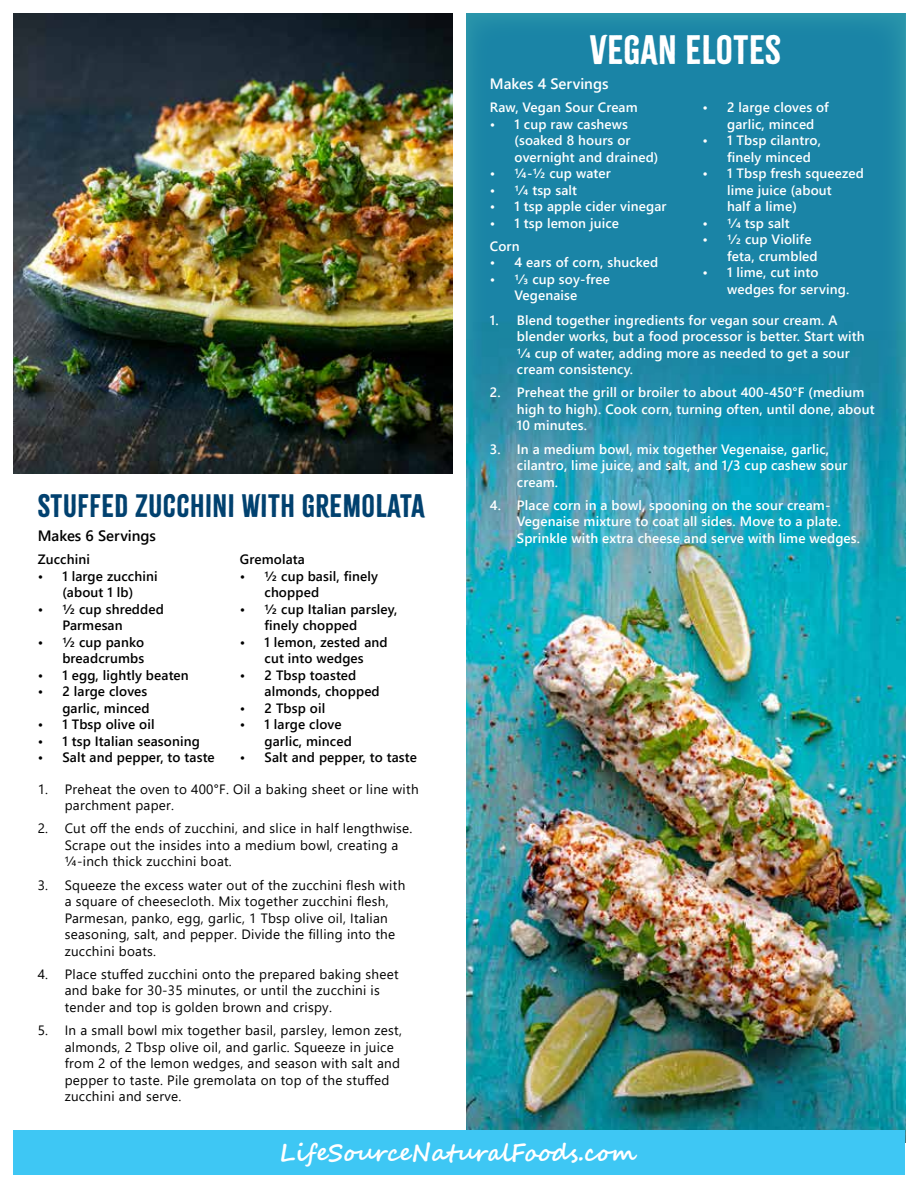
<style>
.page{position:relative;width:918px;height:1188px;background:#fff}
.page>*{position:absolute;margin:0;border:0;box-sizing:border-box;transform-origin:0 0}
.t1{font:36px "Citrus Gothic Solid";letter-spacing:.02em;color:#fff}
.t2{font:28.5px "Citrus Gothic Solid";letter-spacing:.02em;color:#01416f}
.t3{font:700 24px "Segoe Script";color:#fff}
.t4{font:600 15px "Segoe UI";color:#fff}
.t5{font:600 15px "Segoe UI";color:#000}
.t6{font:600 13.5px/16.5px "Segoe UI";letter-spacing:.01em;color:#fff}
.t7{font:13.5px/16.5px "Segoe UI";letter-spacing:.02em;color:#000}
.t8{font:600 13.5px/16.5px "Segoe UI";letter-spacing:.01em;color:#000}
</style>
<div class="page">
<img style="left:466px;top:620px;width:439px;height:523px">
<img style="left:14px;top:14px;width:439px;height:459px">
<div style="left:13px;top:1130px;width:891px;height:45px;background:#3ec7f4"></div>
<svg style="left:466px;top:14px;width:439px;height:606px;background:#228fab"></svg>
<h1 class="t1" style="left:590px;top:27px;width:192px">VEGAN ELOTES</h1>
<h2 class="t2" style="left:38px;top:487px;width:388px">STUFFED ZUCCHINI WITH GREMOLATA</h2>
<p class="t5" style="left:38px;top:522px;width:120px">Makes 6 Servings</p>
<p class="t8" style="left:38px;top:550px;width:54px">Zucchini</p>
<p class="t8" style="left:38px;top:567px;width:121px;text-align:center">• 1 large zucchini (about 1 lb)</p>
<p class="t8" style="left:62px;top:600px;width:103px;text-indent:-25px">• ½ cup shredded<br>Parmesan</p>
<p class="t8" style="left:38px;top:633px;width:108px;text-align:right">• ½ cup panko breadcrumbs</p>
<p class="t8" style="left:38px;top:666px;width:153px">• 1 egg, lightly beaten</p>
<p class="t8" style="left:38px;top:682px;width:113px;text-align:right">• 2 large cloves garlic, minced</p>
<p class="t8" style="left:38px;top:715px;width:118px">• 1 Tbsp olive oil</p>
<p class="t8" style="left:38px;top:732px;width:164px">• 1 tsp Italian seasoning</p>
<p class="t8" style="left:38px;top:748px;width:179px">• Salt and pepper, to taste</p>
<p class="t8" style="left:240px;top:550px;width:67px">Gremolata</p>
<p class="t8" style="left:265px;top:567px;width:115px;text-indent:-25px">• ½ cup basil, finely chopped</p>
<p class="t8" style="left:265px;top:600px;width:134px;text-indent:-25px">• ½ cup Italian parsley, finely chopped</p>
<p class="t8" style="left:240px;top:633px;width:149px;text-align:center">• 1 lemon, zested and cut into wedges</p>
<p class="t8" style="left:265px;top:666px;width:117px;text-indent:-25px">• 2 Tbsp toasted almonds, chopped</p>
<p class="t8" style="left:240px;top:699px;width:87px">• 2 Tbsp oil</p>
<p class="t8" style="left:265px;top:715px;width:89px;text-indent:-25px">• 1 large clove garlic, minced</p>
<p class="t8" style="left:240px;top:748px;width:179px">• Salt and pepper, to taste</p>
<p class="t7" style="left:65px;top:779px;width:355px;text-indent:-27px">1. Preheat the oven to 400°F. Oil a baking sheet or line with parchment paper.</p>
<p class="t7" style="left:65px;top:819px;width:349px;text-indent:-27px">2. Cut off the ends of zucchini, and slice in half lengthwise.<br>Scrape out the insides into a medium bowl, creating a ¼-inch thick zucchini boat.</p>
<p class="t7" style="left:65px;top:875px;width:342px;text-indent:-27px">3. Squeeze the excess water out of the zucchini flesh with a square of cheesecloth. Mix together zucchini flesh, Parmesan, panko, egg, garlic, 1 Tbsp olive oil, Italian seasoning, salt, and pepper. Divide the filling into the zucchini boats.</p>
<p class="t7" style="left:65px;top:965px;width:336px;text-indent:-27px">4. Place stuffed zucchini onto the prepared baking sheet and bake for 30-35 minutes, or until the zucchini is tender and top is golden brown and crispy.</p>
<p class="t7" style="left:65px;top:1021px;width:339px;text-indent:-27px">5. In a small bowl mix together basil, parsley, lemon zest, almonds, 2 Tbsp olive oil, and garlic. Squeeze in juice from 2 of the lemon wedges, and season with salt and pepper to taste. Pile gremolata on top of the stuffed zucchini and serve.</p>
<p class="t4" style="left:490px;top:69px;width:120px">Makes 4 Servings</p>
<p class="t6" style="left:727px;top:98px;width:103px;text-indent:-25px">• 2 large cloves of garlic, minced</p>
<p class="t6" style="left:727px;top:131px;width:95px;text-indent:-25px">• 1 Tbsp cilantro, finely minced</p>
<p class="t6" style="left:727px;top:164px;width:138px;text-indent:-25px">• 1 Tbsp fresh squeezed lime juice (about<br>half a lime)</p>
<p class="t6" style="left:703px;top:213px;width:89px">• 1/4 tsp salt</p>
<p class="t6" style="left:727px;top:230px;width:92px;text-indent:-25px">• 1/2 cup Violife feta, crumbled</p>
<p class="t6" style="left:727px;top:263px;width:124px;text-indent:-25px">• 1 lime, cut into wedges for serving.</p>
<p class="t6" style="left:517px;top:310px;width:349px;text-indent:-27px">1. Blend together ingredients for vegan sour cream. A blender works, but a food processor is better. Start with 1/4 cup of water, adding more as needed to get a sour cream consistency.</p>
<p class="t6" style="left:517px;top:383px;width:359px;text-indent:-27px">2. Preheat the grill or broiler to about 400-450°F (medium high to high). Cook corn, turning often, until done, about<br>10 minutes.</p>
<p class="t6" style="left:517px;top:439px;width:332px;text-indent:-27px">3. In a medium bowl, mix together Vegenaise, garlic, cilantro, lime juice, and salt, and 1/3 cup cashew sour cream.</p>
<p class="t6" style="left:517px;top:496px;width:345px;text-indent:-27px">4. Place corn in a bowl, spooning on the sour cream-<br>Vegenaise mixture to coat all sides. Move to a plate.<br>Sprinkle with extra cheese and serve with lime wedges.</p>
<p class="t6" style="left:490px;top:98px;width:149px">Raw, Vegan Sour Cream</p>
<p class="t6" style="left:515px;top:114px;width:145px;text-indent:-25px">• 1 cup raw cashews (soaked 8 hours or overnight and drained)</p>
<p class="t6" style="left:490px;top:164px;width:122px">• ¼-½ cup water</p>
<p class="t6" style="left:490px;top:180px;width:89px">• 1/4 tsp salt</p>
<p class="t6" style="left:490px;top:197px;width:178px">• 1 tsp apple cider vinegar</p>
<p class="t6" style="left:490px;top:210px;width:131px;line-height:23.2px">• 1 tsp lemon juice<br>Corn</p>
<p class="t6" style="left:490px;top:253px;width:170px">• 4 ears of corn, shucked</p>
<p class="t6" style="left:490px;top:270px;width:122px;text-align:center">• 1/3 cup soy-free<br>Vegenaise</p>
<h3 class="t3" style="left:279px;top:1133px;width:360px">LifeSourceNaturalFoods.com</h3>
</div>
